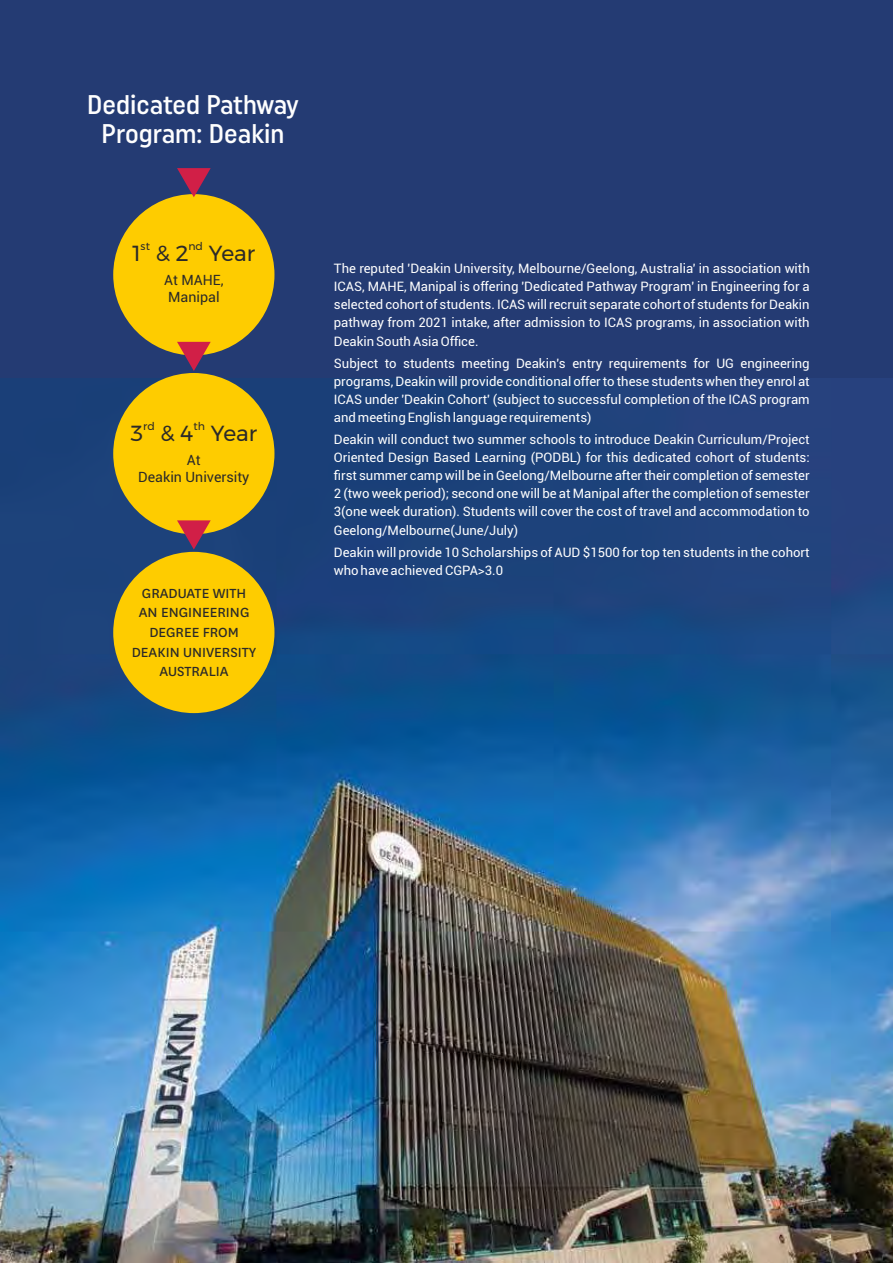
<style>
.page{position:relative;width:893px;height:1263px;background:#243b73}
.page>*{position:absolute;margin:0;border:0;box-sizing:border-box;transform-origin:0 0}
.t1{font:500 27px/29px "Uniform Condensed";color:#fefefe;text-align:center}
.t2{font:21.75px "Montserrat";color:#2b2a29}
.t3{font:15.45px/19.6px "National";color:#2b2a29;text-align:center}
.t4{font:14.25px/17.1px "Roboto";color:#2b2a29}
.t5{font:13.2px/18.1px "Roboto";color:#fefefe;text-align:justify}
.t6{font:10.95px "Montserrat";color:#2b2a29}
</style>
<div class="page">
<img style="left:0;top:378px;width:893px;height:885px">
<div style="left:113px;top:194px;width:161px;height:161px;background:#fecc00;border-radius:50%"></div>
<div style="left:113px;top:373px;width:161px;height:161px;background:#fecc00;border-radius:50%"></div>
<div style="left:113px;top:552px;width:161px;height:161px;background:#fecc00;border-radius:50%"></div>
<svg style="left:177px;top:342px;width:34px;height:29px"></svg>
<svg style="left:177px;top:520px;width:34px;height:29px"></svg>
<svg style="left:177px;top:168px;width:34px;height:29px"></svg>
<h1 class="t1" style="left:87px;top:91px;width:213px">Dedicated Pathway<br>Program: Deakin</h1>
<p class="t6" style="left:141px;top:239px;width:11px">st</p>
<p class="t6" style="left:188px;top:239px;width:16px">nd</p>
<h2 class="t2" style="left:133px;top:239px;width:124px">1 &amp; 2 Year</h2>
<p class="t4" style="left:164px;top:273px;width:61px">At MAHE,<br>Manipal</p>
<p class="t6" style="left:143px;top:419px;width:13px">rd</p>
<p class="t6" style="left:193px;top:419px;width:13px">th</p>
<h2 class="t2" style="left:130px;top:420px;width:128px">3 &amp; 4 Year</h2>
<p class="t4" style="left:138px;top:453px;width:113px;text-align:center">At<br>Deakin University</p>
<p class="t3" style="left:132px;top:584px;width:126px">GRADUATE WITH<br>AN ENGINEERING<br>DEGREE FROM<br>DEAKIN UNIVERSITY<br>AUSTRALIA</p>
<p class="t5" style="left:334px;top:261px;width:477px">The reputed 'Deakin University, Melbourne/Geelong, Australia' in association with ICAS, MAHE, Manipal is offering 'Dedicated Pathway Program' in Engineering for a selected cohort of students. ICAS will recruit separate cohort of students for Deakin pathway from 2021 intake, after admission to ICAS programs, in association with Deakin South Asia Office.</p>
<p class="t5" style="left:334px;top:355px;width:477px">Subject to students meeting Deakin's entry requirements for UG engineering programs, Deakin will provide conditional offer to these students when they enrol at ICAS under 'Deakin Cohort' (subject to successful completion of the ICAS program and meeting English language requirements)</p>
<p class="t5" style="left:334px;top:432px;width:477px">Deakin will conduct two summer schools to introduce Deakin Curriculum/Project Oriented Design Based Learning (PODBL) for this dedicated cohort of students: first summer camp will be in Geelong/Melbourne after their completion of semester 2 (two week period); second one will be at Manipal after the completion of semester 3(one week duration). Students will cover the cost of travel and accommodation to Geelong/Melbourne(June/July)</p>
<p class="t5" style="left:334px;top:544px;width:477px">Deakin will provide 10 Scholarships of AUD $1500 for top ten students in the cohort who have achieved CGPA&gt;3.0</p>
</div>
